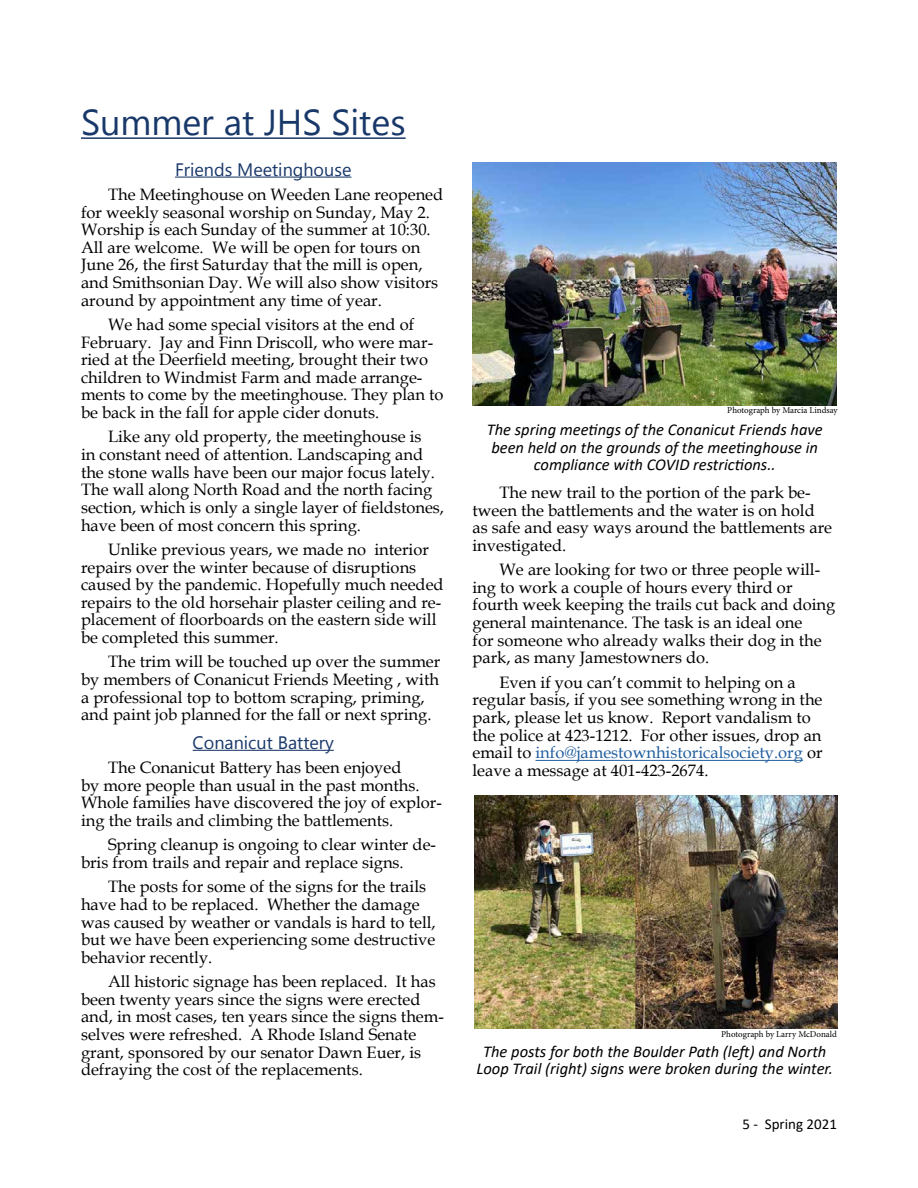
<style>
.page{position:relative;width:918px;height:1188px;background:#fff}
.page>*{position:absolute;margin:0;border:0;box-sizing:border-box;transform-origin:0 0}
.t1{font:36px "Microsoft Tai Le";color:#19386a}
.t2{font:18px "Microsoft New Tai Lue";color:#19386a}
.t3{font:16.5px/17.5px "Book Antiqua";color:#000}
.t4{font:italic 16.5px/17.2px "Calibri";color:#000;text-align:center}
.t5{font:15px "Calibri";color:#000}
.t6{font:9px "Minion Pro";letter-spacing:-.005em;color:#000}
.s1{color:#215e9e}
</style>
<div class="page">
<hr style="left:81px;top:137px;width:325px;height:2px;background:#19386a">
<hr style="left:175px;top:177px;width:176px;height:1px;background:#19386a">
<hr style="left:193px;top:750px;width:141px;height:1px;background:#19386a">
<img style="left:472px;top:162px;width:365px;height:243px">
<hr style="left:535px;top:760px;width:268px;height:1px;background:#215e9e">
<img style="left:474px;top:795px;width:364px;height:234px">
<h1 class="t1" style="left:81px;top:102px;width:326px">Summer at JHS Sites</h1>
<p class="t2" style="left:175px;top:159px;width:178px">Friends Meetinghouse</p>
<p class="t3" style="left:81px;top:185px;width:364px;text-indent:27px">The Meetinghouse on Weeden Lane reopened for weekly seasonal worship on Sunday, May 2.<br>Worship is each Sunday of the summer at 10:30.<br>All are welcome. We will be open for tours on June 26, the first Saturday that the mill is open, and Smithsonian Day. We will also show visitors around by appointment any time of year.</p>
<p class="t3" style="left:81px;top:315px;width:364px;text-indent:27px">We had some special visitors at the end of February. Jay and Finn Driscoll, who were mar&shy;ried at the Deerfield meeting, brought their two children to Windmist Farm and made arrange&shy;ments to come by the meetinghouse. They plan to be back in the fall for apple cider donuts.</p>
<p class="t3" style="left:81px;top:428px;width:365px;text-indent:27px">Like any old property, the meetinghouse is<br>in constant need of attention. Landscaping and the stone walls have been our major focus lately.<br>The wall along North Road and the north facing section, which is only a single layer of fieldstones, have been of most concern this spring.</p>
<p class="t3" style="left:81px;top:540px;width:364px;text-indent:27px">Unlike previous years, we made no interior repairs over the winter because of disruptions caused by the pandemic. Hopefully much needed repairs to the old horsehair plaster ceiling and re&shy;placement of floorboards on the eastern side will be completed this summer.</p>
<p class="t3" style="left:81px;top:653px;width:361px;text-indent:27px">The trim will be touched up over the summer by members of Conanicut Friends Meeting , with a professional top to bottom scraping, priming, and paint job planned for the fall or next spring.</p>
<p class="t2" style="left:193px;top:732px;width:143px">Conanicut Battery</p>
<p class="t3" style="left:81px;top:758px;width:362px;text-indent:27px">The Conanicut Battery has been enjoyed<br>by more people than usual in the past months.<br>Whole families have discovered the joy of explor&shy;ing the trails and climbing the battlements.</p>
<p class="t3" style="left:81px;top:836px;width:357px;text-indent:27px">Spring cleanup is ongoing to clear winter de&shy;bris from trails and repair and replace signs.</p>
<p class="t3" style="left:81px;top:878px;width:356px;text-indent:27px">The posts for some of the signs for the trails have had to be replaced. Whether the damage was caused by weather or vandals is hard to tell, but we have been experiencing some destructive behavior recently.</p>
<p class="t3" style="left:81px;top:972px;width:364px;text-indent:27px">All historic signage has been replaced. It has been twenty years since the signs were erected and, in most cases, ten years since the signs them&shy;selves were refreshed. A Rhode Island Senate grant, sponsored by our senator Dawn Euer, is defraying the cost of the replacements.</p>
<p class="t6" style="left:727px;top:404px;width:112px">Photograph by Marcia Lindsay</p>
<p class="t4" style="left:487px;top:421px;width:338px">The spring meetings of the Conanicut Friends have been held on the grounds of the meetinghouse in compliance with COVID restrictions..</p>
<p class="t3" style="left:473px;top:483px;width:361px;text-indent:27px">The new trail to the portion of the park be&shy;tween the battlements and the water is on hold as safe and easy ways around the battlements are investigated.</p>
<p class="t3" style="left:473px;top:560px;width:364px;text-indent:27px">We are looking for two or three people will&shy;ing to work a couple of hours every third or fourth week keeping the trails cut back and doing general maintenance. The task is an ideal one<br>for someone who already walks their dog in the park, as many Jamestowners do.</p>
<p class="t3" style="left:473px;top:673px;width:352px;text-indent:27px">Even if you can’t commit to helping on a regular basis, if you see something wrong in the park, please let us know. Report vandalism to the police at 423-1212. For other issues, drop an email to <span class="s1">info@jamestownhistoricalsociety.org</span> or leave a message at 401-423-2674.</p>
<p class="t6" style="left:721px;top:1028px;width:117px">Photograph by Larry McDonald</p>
<p class="t4" style="left:476px;top:1042px;width:358px">The posts for both the Boulder Path (left) and North<br>Loop Trail (right) signs were broken during the winter.</p>
<p class="t5" style="left:742px;top:1114px;width:96px">5 - Spring 2021</p>
</div>
